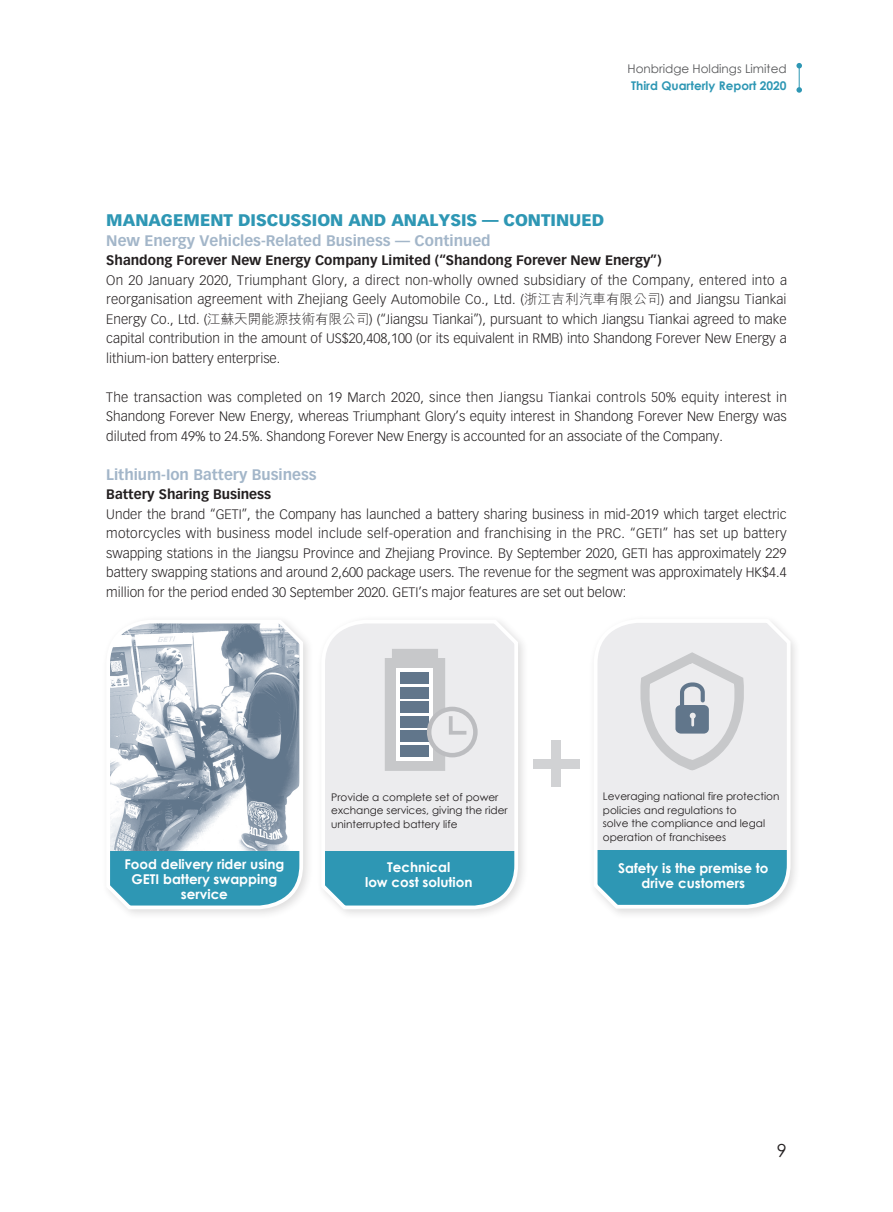
<style>
.page{position:relative;width:893px;height:1212px;background:#fff}
.page>*{position:absolute;margin:0;border:0;box-sizing:border-box;transform-origin:0 0}
.t1{font:18px "Century Gothic";color:#231f20}
.t2{font:900 16.5px "Vectora LT Std";color:#2e97b4}
.t3{font:700 15px "Vectora LT Std";color:#a3b6c9}
.t4{font:300 13.5px/19.5px "Vectora LT Std";color:#231f20;text-align:justify}
.t5{font:700 13.5px/15px "Century Gothic";color:#fff;text-align:center}
.t6{font:700 13.5px "Vectora LT Std";color:#231f20}
.t7{font:12px "Century Gothic";color:#57585a}
.t8{font:700 12px "Century Gothic";color:#2e97b4}
.t9{font:10.5px/13.5px "Century Gothic";color:#231f20}
.s1{font-family:"M Hei HK"}
</style>
<div class="page">
<svg style="left:796px;top:63px;width:6px;height:30px"></svg>
<div style="left:533px;top:759px;width:46px;height:10px;background:#d1d2d4"></div>
<div style="left:552px;top:741px;width:9px;height:46px;background:#d1d2d4"></div>
<div style="left:316px;top:615px;width:213px;height:305px;background:#231f20;opacity:.15"></div>
<svg style="left:319px;top:618px;width:201px;height:293px;background:#c7dce3"></svg>
<svg style="left:429px;top:709px;width:46px;height:46px"></svg>
<div style="left:427px;top:707px;width:51px;height:50px;border:4px solid #bcbdc0;border-radius:50%"></div>
<svg style="left:385px;top:649px;width:85px;height:122px;background:#c4c8ce"></svg>
<div style="left:588px;top:614px;width:214px;height:306px;background:#231f20;opacity:.15"></div>
<svg style="left:592px;top:617px;width:200px;height:293px;background:#c4dbe2"></svg>
<svg style="left:635px;top:651px;width:114px;height:121px;background:#d8dade"></svg>
<div style="left:101px;top:615px;width:213px;height:305px;background:#231f20;opacity:.15"></div>
<svg style="left:104px;top:618px;width:201px;height:293px"></svg>
<p class="t7" style="left:627px;top:61px;width:161px">Honbridge Holdings Limited</p>
<p class="t8" style="left:631px;top:76px;width:157px">Third Quarterly Report 2020</p>
<p class="t2" style="left:106px;top:210px;width:500px">MANAGEMENT DISCUSSION AND ANALYSIS — CONTINUED</p>
<p class="t3" style="left:106px;top:231px;width:386px">New Energy Vehicles-Related Business — Continued</p>
<p class="t6" style="left:106px;top:252px;width:557px">Shandong Forever New Energy Company Limited (“Shandong Forever New Energy”)</p>
<p class="t4" style="left:106px;top:270px;width:682px">On 20 January 2020, Triumphant Glory, a direct non-wholly owned subsidiary of the Company, entered into a reorganisation agreement with Zhejiang Geely Automobile Co., Ltd. (<span class="s1">浙江吉利汽車有限公司</span>) and Jiangsu Tiankai Energy Co., Ltd. (<span class="s1">江蘇天開能源技術有限公司</span>) (“Jiangsu Tiankai”), pursuant to which Jiangsu Tiankai agreed to make capital contribution in the amount of US$20,408,100 (or its equivalent in RMB) into Shandong Forever New Energy a lithium-ion battery enterprise.</p>
<p class="t4" style="left:106px;top:387px;width:682px">The transaction was completed on 19 March 2020, since then Jiangsu Tiankai controls 50% equity interest in Shandong Forever New Energy, whereas Triumphant Glory’s equity interest in Shandong Forever New Energy was diluted from 49% to 24.5%. Shandong Forever New Energy is accounted for an associate of the Company.</p>
<p class="t3" style="left:106px;top:465px;width:212px">Lithium-Ion Battery Business</p>
<p class="t6" style="left:106px;top:486px;width:166px">Battery Sharing Business</p>
<p class="t4" style="left:106px;top:504px;width:682px">Under the brand “GETI”, the Company has launched a battery sharing business in mid-2019 which target electric motorcycles with business model include self-operation and franchising in the PRC. “GETI” has set up battery swapping stations in the Jiangsu Province and Zhejiang Province. By September 2020, GETI has approximately 229 battery swapping stations and around 2,600 package users. The revenue for the segment was approximately HK$4.4 million for the period ended 30 September 2020. GETI’s major features are set out below:</p>
<p class="t5" style="left:124px;top:856px;width:162px">Food delivery rider using<br>GETI battery swapping service</p>
<p class="t9" style="left:603px;top:790px;width:178px">Leveraging national fire protection policies and regulations to<br>solve the compliance and legal operation of franchisees</p>
<p class="t9" style="left:331px;top:790px;width:178px">Provide a complete set of power exchange services, giving the rider uninterrupted battery life</p>
<p class="t5" style="left:365px;top:859px;width:109px">Technical<br>low cost solution</p>
<p class="t5" style="left:618px;top:860px;width:152px">Safety is the premise to drive customers</p>
<h1 class="t1" style="left:777px;top:1138px;width:11px">9</h1>
</div>
